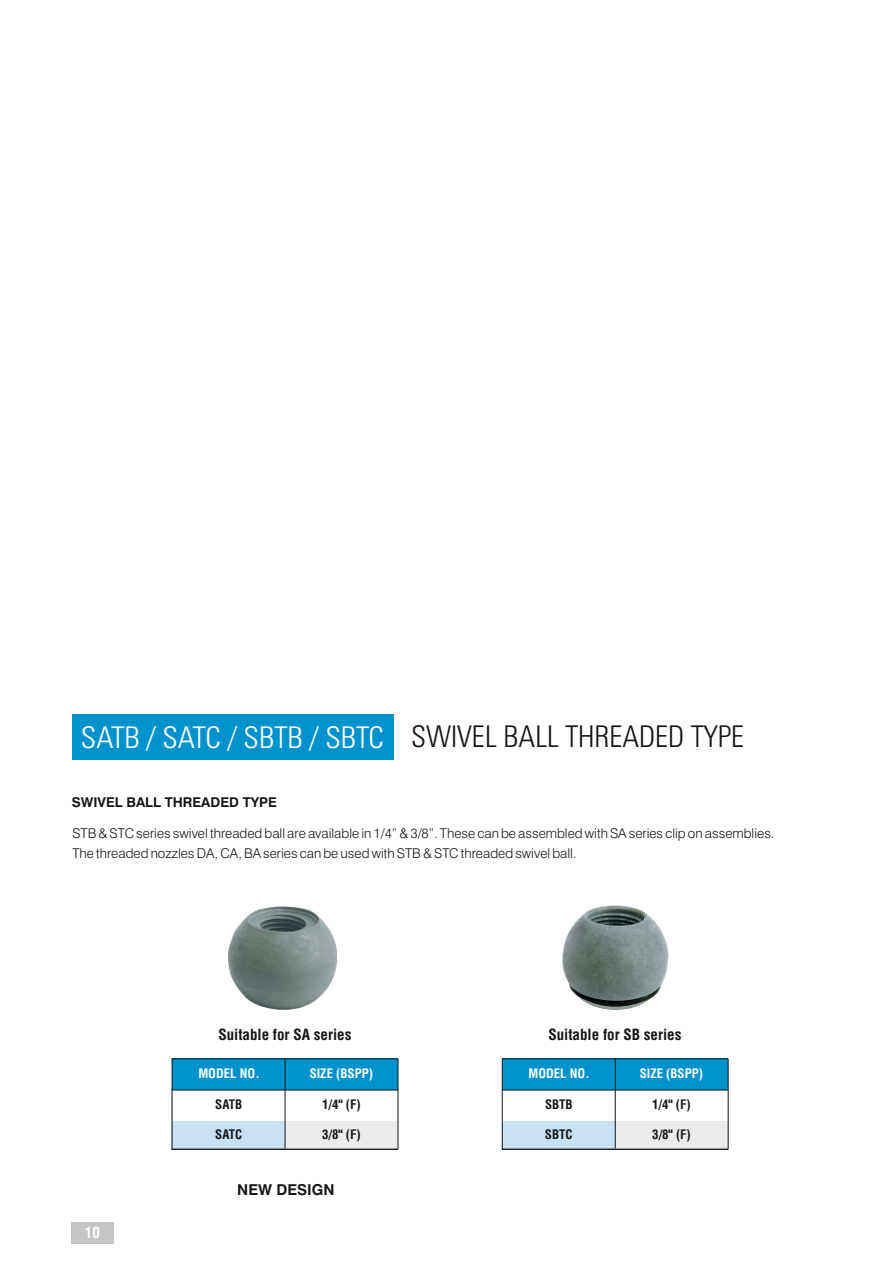
<style>
.page{position:relative;width:893px;height:1263px;background:#fff}
.page>*{position:absolute;margin:0;border:0;box-sizing:border-box;transform-origin:0 0}
.t1{font:300 condensed 30px "Zurich BT";color:#151616}
.t2{font:15px "Switzerland Condensed";color:#151616}
.t3{font:700 15px "Swiss 721 BT";color:#151616}
.t4{font:700 condensed 15px "Swiss 721 BT";color:#fff}
.t5{font:300 13.5px/19.4px "Swiss 721 BT";color:#151616}
.t6{font:700 13.5px "Swiss 721 BT";color:#151616}
.t7{font:12.75px "Switzerland Condensed";color:#151616}
.t8{font:12.75px "Switzerland Condensed";color:#fff}
.s1{color:#fff}
</style>
<div class="page">
<div style="left:72px;top:714px;width:322px;height:45px;background:#0093cb"></div>
<img style="left:227px;top:906px;width:110px;height:104px">
<div style="left:172px;top:1120px;width:226px;height:29px;background:#ececec"></div>
<div style="left:172px;top:1090px;width:113px;height:59px;background:#c8e1f5"></div>
<div style="left:172px;top:1090px;width:226px;height:30px;background:#fff"></div>
<div style="left:172px;top:1059px;width:226px;height:31px;background:#0093cb"></div>
<hr style="left:172px;top:1089px;width:226px;height:1px;background:#151616">
<hr style="left:172px;top:1058px;width:226px;height:1px;background:#151616">
<hr style="left:172px;top:1149px;width:226px;height:1px;background:#151616">
<hr style="left:285px;top:1059px;width:1px;height:89px;background:#151616">
<hr style="left:172px;top:1059px;width:1px;height:90px;background:#151616">
<hr style="left:398px;top:1059px;width:1px;height:90px;background:#151616">
<div style="left:502px;top:1120px;width:226px;height:29px;background:#ececec"></div>
<div style="left:502px;top:1090px;width:113px;height:59px;background:#c8e1f5"></div>
<div style="left:502px;top:1090px;width:226px;height:30px;background:#fff"></div>
<div style="left:502px;top:1059px;width:226px;height:31px;background:#0093cb"></div>
<hr style="left:502px;top:1089px;width:226px;height:1px;background:#151616">
<hr style="left:502px;top:1058px;width:226px;height:1px;background:#151616">
<hr style="left:502px;top:1149px;width:226px;height:1px;background:#151616">
<hr style="left:615px;top:1059px;width:1px;height:89px;background:#151616">
<hr style="left:502px;top:1059px;width:1px;height:90px;background:#151616">
<hr style="left:728px;top:1059px;width:1px;height:90px;background:#151616">
<img style="left:562px;top:905px;width:107px;height:96px">
<svg style="left:579px;top:997px;width:69px;height:13px"></svg>
<div style="left:72px;top:1222px;width:42px;height:21px;background:#c5c5c5"></div>
<h1 class="t1" style="left:81px;top:724px;width:665px"><span class="s1">SATB / SATC / SBTB / SBTC</span> SWIVEL BALL THREADED TYPE</h1>
<p class="t6" style="left:72px;top:797px;width:207px">SWIVEL BALL THREADED TYPE</p>
<p class="t5" style="left:72px;top:825px;width:704px">STB &amp; STC series swivel threaded ball are available in 1/4” &amp; 3/8”. These can be assembled with SA series clip on assemblies.<br>The threaded nozzles DA, CA, BA series can be used with STB &amp; STC threaded swivel ball.</p>
<p class="t4" style="left:85px;top:1227px;width:16px">10</p>
<p class="t2" style="left:218px;top:1026px;width:134px">Suitable for SA series</p>
<p class="t8" style="left:198px;top:1066px;width:63px">MODEL NO.</p>
<p class="t8" style="left:310px;top:1066px;width:65px">SIZE (BSPP)</p>
<p class="t7" style="left:215px;top:1097px;width:29px">SATB</p>
<p class="t7" style="left:215px;top:1127px;width:29px">SATC</p>
<p class="t7" style="left:322px;top:1127px;width:40px">3/8" (F)</p>
<p class="t7" style="left:322px;top:1097px;width:40px">1/4" (F)</p>
<p class="t3" style="left:237px;top:1183px;width:99px">NEW DESIGN</p>
<p class="t2" style="left:548px;top:1026px;width:134px">Suitable for SB series</p>
<p class="t8" style="left:528px;top:1066px;width:63px">MODEL NO.</p>
<p class="t8" style="left:640px;top:1066px;width:65px">SIZE (BSPP)</p>
<p class="t7" style="left:545px;top:1097px;width:29px">SBTB</p>
<p class="t7" style="left:545px;top:1127px;width:29px">SBTC</p>
<p class="t7" style="left:652px;top:1127px;width:40px">3/8" (F)</p>
<p class="t7" style="left:652px;top:1097px;width:40px">1/4" (F)</p>
</div>
